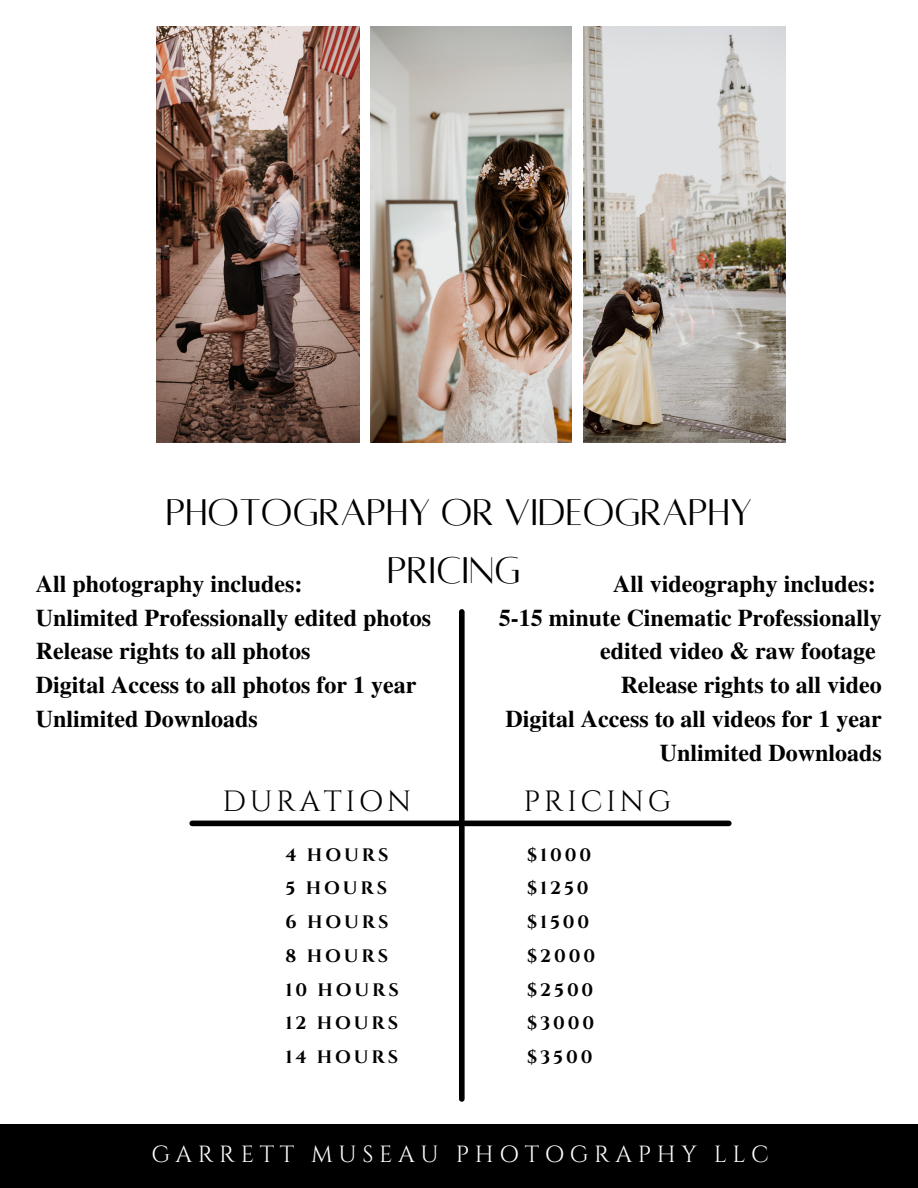
<style>
.page{position:relative;width:918px;height:1188px;background:#fff}
.page>*{position:absolute;margin:0;border:0;box-sizing:border-box;transform-origin:0 0}
.t1{font:41.1px/57.3px "Alta regular";color:#000;text-align:center}
.t2{font:29.25px "Cinzel";letter-spacing:.12em;color:#000}
.t3{font:700 24px/33.8px "Te X Gyre Termes";color:#000;text-align:right}
.t4{font:23.4px "Cinzel";letter-spacing:.24em;color:#fff}
.t5{font:700 18px "Cinzel";letter-spacing:.16em;color:#000}
</style>
<div class="page">
<img style="left:157px;top:26px;width:202px;height:417px">
<img style="left:370px;top:26px;width:202px;height:417px">
<img style="left:583px;top:26px;width:203px;height:417px">
<div style="left:0;top:1124px;width:918px;height:64px;background:#000"></div>
<div style="left:459px;top:612px;width:6px;height:487px;background:#000"></div>
<div style="left:192px;top:821px;width:537px;height:5px;background:#000"></div>
<p class="t1" style="left:166px;top:484px;width:588px">PHOTOGRAPHY OR VIDEOGRAPHY<br>PRICING</p>
<p class="t3" style="left:36px;top:566px;width:268px">All photography includes:</p>
<p class="t3" style="left:36px;top:600px;width:397px">Unlimited Professionally edited photos</p>
<p class="t3" style="left:36px;top:633px;width:276px">Release rights to all photos</p>
<p class="t3" style="left:36px;top:667px;width:382px">Digital Access to all photos for 1 year</p>
<p class="t3" style="left:36px;top:701px;width:223px">Unlimited Downloads</p>
<p class="t3" style="left:613px;top:566px;width:264px">All videography includes:</p>
<p class="t3" style="left:499px;top:600px;width:385px">5-15 minute Cinematic Professionally edited video &amp; raw footage</p>
<p class="t3" style="left:621px;top:667px;width:263px">Release rights to all video</p>
<p class="t3" style="left:505px;top:701px;width:378px">Digital Access to all videos for 1 year</p>
<p class="t3" style="left:660px;top:735px;width:223px">Unlimited Downloads</p>
<p class="t2" style="left:223px;top:783px;width:190px">DURATION</p>
<p class="t2" style="left:523px;top:783px;width:149px">PRICING</p>
<p class="t5" style="left:286px;top:843px;width:104px">4 HOURS</p>
<p class="t5" style="left:286px;top:877px;width:103px">5 HOURS</p>
<p class="t5" style="left:286px;top:911px;width:105px">6 HOURS</p>
<p class="t5" style="left:286px;top:944px;width:104px">8 HOURS</p>
<p class="t5" style="left:286px;top:978px;width:115px">10 HOURS</p>
<p class="t5" style="left:286px;top:1012px;width:114px">12 HOURS</p>
<p class="t5" style="left:286px;top:1046px;width:114px">14 HOURS</p>
<p class="t5" style="left:527px;top:843px;width:65px">$1000</p>
<p class="t5" style="left:527px;top:877px;width:63px">$1250</p>
<p class="t5" style="left:527px;top:911px;width:64px">$1500</p>
<p class="t5" style="left:527px;top:944px;width:69px">$2000</p>
<p class="t5" style="left:527px;top:978px;width:68px">$2500</p>
<p class="t5" style="left:527px;top:1012px;width:68px">$3000</p>
<p class="t5" style="left:527px;top:1046px;width:67px">$3500</p>
<p class="t4" style="left:151px;top:1139px;width:619px">GARRETT MUSEAU PHOTOGRAPHY LLC</p>
</div>
